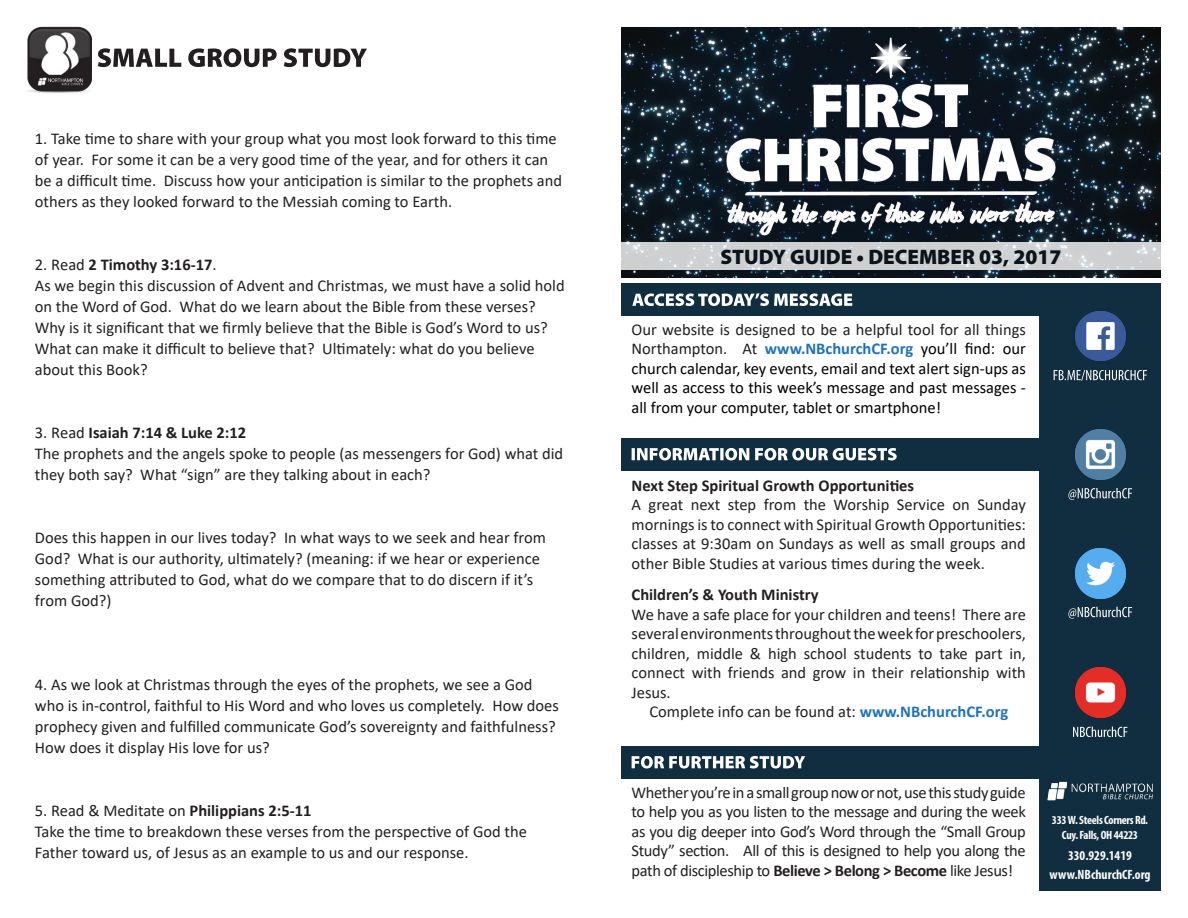
<style>
.page{position:relative;width:1188px;height:918px;background:#fff}
.page>*{position:absolute;margin:0;border:0;box-sizing:border-box;transform-origin:0 0}
.t1{font:900 21px "Myriad Pro";color:#0b131b}
.t2{font:16.5px/21px "Calibri";color:#231f20}
.t3{font:16.5px/19.5px "Calibri";color:#000;text-align:justify}
.t4{font:700 16.5px "Calibri";color:#231f20}
.t5{font:700 condensed 13.5px "Myriad Pro";color:#fff}
.t6{font:700 condensed 12px "Myriad Pro";letter-spacing:-.025em;color:#fff}
.s1{font-weight:400}
.s2{font-weight:700}
.s3{color:#231f20}
.s4{font-weight:700;color:#1f72ba}
</style>
<div class="page">
<img style="left:621px;top:27px;width:540px;height:250px">
<div style="left:618px;top:243px;width:543px;height:27px;background:#ced0d2"></div>
<div style="left:621px;top:746px;width:419px;height:32px;background:#112d40"></div>
<svg style="left:632px;top:756px;width:173px;height:13px"></svg>
<div style="left:621px;top:438px;width:419px;height:32px;background:#112d40"></div>
<svg style="left:632px;top:448px;width:265px;height:12px"></svg>
<div style="left:1040px;top:284px;width:121px;height:607px;background:#112d40"></div>
<img style="left:1074px;top:666px;width:53px;height:53px">
<svg style="left:1073px;top:727px;width:54px;height:10px"></svg>
<img style="left:1075px;top:311px;width:51px;height:50px">
<svg style="left:1054px;top:370px;width:93px;height:11px"></svg>
<img style="left:1075px;top:429px;width:51px;height:51px">
<svg style="left:1068px;top:488px;width:64px;height:12px"></svg>
<img style="left:1075px;top:548px;width:52px;height:51px">
<svg style="left:1068px;top:607px;width:64px;height:12px"></svg>
<img style="left:1047px;top:781px;width:106px;height:19px">
<div style="left:621px;top:284px;width:419px;height:32px;background:#112d40"></div>
<svg style="left:632px;top:293px;width:220px;height:13px"></svg>
<svg style="left:98px;top:48px;width:269px;height:19px"></svg>
<img style="left:27px;top:27px;width:65px;height:66px">
<div style="left:873px;top:41px;width:34px;height:32px;background:#fff;opacity:.9"></div>
<div style="left:884px;top:52px;width:14px;height:12px;background:#fff;border-radius:50%"></div>
<p class="t2" style="left:35px;top:128px;width:529px">1. Take time to share with your group what you most look forward to this time of year. For some it can be a very good time of the year, and for others it can be a difficult time. Discuss how your anticipation is similar to the prophets and others as they looked forward to the Messiah coming to Earth.</p>
<p class="t4" style="left:35px;top:253px;width:183px"><span class="s1">2. Read</span> 2 Timothy 3:16-17<span class="s1">.</span></p>
<p class="t2" style="left:35px;top:275px;width:531px">As we begin this discussion of Advent and Christmas, we must have a solid hold on the Word of God. What do we learn about the Bible from these verses?<br>Why is it significant that we firmly believe that the Bible is God’s Word to us?<br>What can make it difficult to believe that? Ultimately: what do you believe about this Book?</p>
<p class="t4" style="left:35px;top:421px;width:213px"><span class="s1">3. Read</span> Isaiah 7:14 &amp; Luke 2:12</p>
<p class="t2" style="left:35px;top:443px;width:530px">The prophets and the angels spoke to people (as messengers for God) what did they both say? What “sign” are they talking about in each?</p>
<p class="t2" style="left:35px;top:527px;width:512px">Does this happen in our lives today? In what ways to we seek and hear from God? What is our authority, ultimately? (meaning: if we hear or experience something attributed to God, what do we compare that to do discern if it’s from God?)</p>
<p class="t2" style="left:35px;top:674px;width:526px">4. As we look at Christmas through the eyes of the prophets, we see a God who is in-control, faithful to His Word and who loves us completely. How does prophecy given and fulfilled communicate God’s sovereignty and faithfulness?<br>How does it display His love for us?</p>
<p class="t2" style="left:35px;top:800px;width:278px">5. Read &amp; Meditate on <span class="s2">Philippians 2:5-11</span></p>
<p class="t2" style="left:35px;top:821px;width:494px">Take the time to breakdown these verses from the perspective of God the<br>Father toward us, of Jesus as an example to us and our response.</p>
<p class="t1" style="left:720px;top:245px;width:343px">STUDY GUIDE • DECEMBER 03, 2017</p>
<p class="t3" style="left:632px;top:319px;width:396px"><span class="s3">Our website is designed to be a helpful tool for all things Northampton. At</span> <span class="s4">www.NBchurchCF.org</span> you’ll find: our church calendar, key events, email and text alert sign-ups as well as access to this week’s message and past messages - all from your computer, tablet or smartphone!</p>
<p class="t4" style="left:632px;top:474px;width:284px">Next Step Spiritual Growth Opportunities</p>
<p class="t2" style="left:632px;top:495px;width:396px;line-height:19.5px;text-align:justify">A great next step from the Worship Service on Sunday mornings is to connect with Spiritual Growth Opportunities: classes at 9:30am on Sundays as well as small groups and other Bible Studies at various times during the week.</p>
<p class="t4" style="left:632px;top:583px;width:188px">Children’s &amp; Youth Ministry</p>
<p class="t2" style="left:632px;top:604px;width:396px;line-height:19.5px;text-align:justify">We have a safe place for your children and teens! There are several environments throughout the week for preschoolers, children, middle &amp; high school students to take part in, connect with friends and grow in their relationship with Jesus.</p>
<p class="t2" style="left:649px;top:701px;width:360px">Complete info can be found at: <span class="s4">www.NBchurchCF.org</span></p>
<p class="t2" style="left:632px;top:782px;width:396px;line-height:19.5px;text-align:justify">Whether you’re in a small group now or not, use this study guide to help you as you listen to the message and during the week as you dig deeper into God’s Word through the “Small Group Study” section. All of this is designed to help you along the path of discipleship to <span class="s2">Believe &gt; Belong &gt; Become</span> like Jesus!</p>
<p class="t6" style="left:1052px;top:812px;width:98px">333 W. Steels Corners Rd.</p>
<p class="t6" style="left:1062px;top:827px;width:78px">Cuy. Falls, OH 44223</p>
<p class="t5" style="left:1068px;top:847px;width:65px">330.929.1419</p>
<p class="t5" style="left:1049px;top:866px;width:103px">www.NBchurchCF.org</p>
</div>
